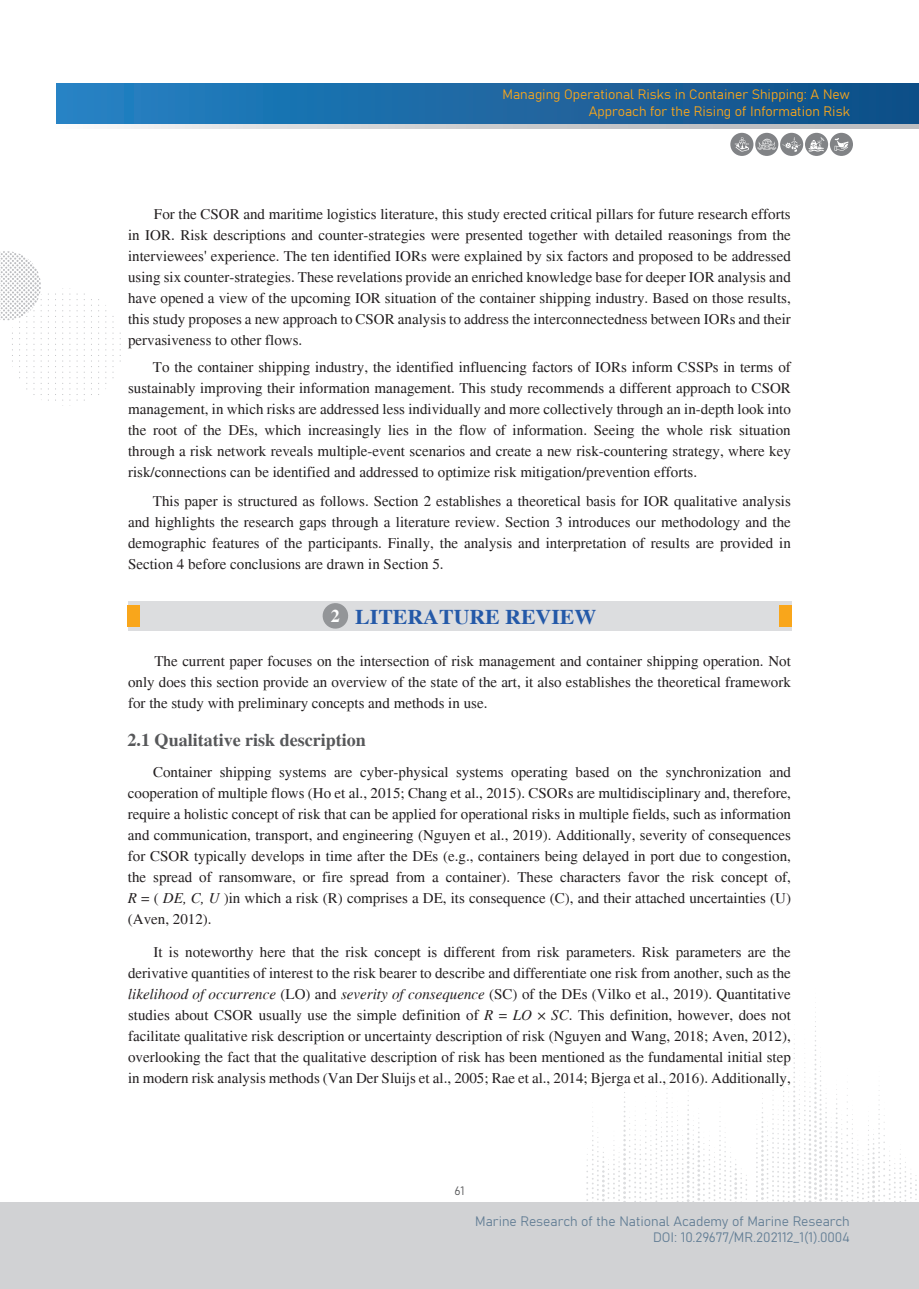
<style>
.page{position:relative;width:919px;height:1289px;background:#fff}
.page>*{position:absolute;margin:0;border:0;box-sizing:border-box;transform-origin:0 0}
.t1{font:700 21px "Times";color:#2459a8;scale:1.04 1}
.t2{font:700 18px "Times";color:#57585a}
.t3{font:15px/21px "Times";color:#231f20;text-align:justify}
.t4{font:13.5px/16.2px "Bahnschrift";color:#f9a61b;text-align:right}
.t5{font:13.5px/16.2px "Bahnschrift";color:#637e95;text-align:right}
.t6{font:12px "Bahnschrift";color:#57585a}
.s1{font-size:18px;color:#fff}
.s2{font-style:italic}
</style>
<div class="page">
<svg style="left:112px;top:316px;width:1px;height:62px"></svg>
<svg style="left:105px;top:305px;width:1px;height:84px"></svg>
<svg style="left:98px;top:299px;width:1px;height:96px"></svg>
<svg style="left:91px;top:299px;width:1px;height:96px"></svg>
<svg style="left:84px;top:293px;width:1px;height:107px"></svg>
<svg style="left:77px;top:293px;width:1px;height:107px"></svg>
<svg style="left:69px;top:288px;width:1px;height:118px"></svg>
<svg style="left:62px;top:288px;width:1px;height:118px"></svg>
<svg style="left:55px;top:293px;width:1px;height:107px"></svg>
<svg style="left:48px;top:293px;width:1px;height:107px"></svg>
<svg style="left:0;top:251px;width:42px;height:149px"></svg>
<svg style="left:756px;top:1007px;width:160px;height:282px"></svg>
<svg style="left:586px;top:1087px;width:161px;height:202px"></svg>
<svg style="left:110px;top:124px;width:808px;height:4px;background:#cecfd1"></svg>
<div style="left:56px;top:83px;width:862px;height:41px;background:linear-gradient(to right,#2582c3,#114e85)"></div>
<div style="left:730px;top:133px;width:23px;height:23px;background:#818386;border-radius:50%"></div>
<svg style="left:735px;top:137px;width:14px;height:14px"></svg>
<div style="left:755px;top:133px;width:23px;height:23px;background:#818386;border-radius:50%"></div>
<svg style="left:757px;top:139px;width:19px;height:11px"></svg>
<div style="left:829px;top:133px;width:23px;height:23px;background:#818386;border-radius:50%"></div>
<svg style="left:834px;top:138px;width:14px;height:13px"></svg>
<div style="left:780px;top:133px;width:23px;height:23px;background:#818386;border-radius:50%"></div>
<svg style="left:782px;top:137px;width:18px;height:15px"></svg>
<svg style="left:805px;top:133px;width:23px;height:23px"></svg>
<svg style="left:808px;top:137px;width:16px;height:14px"></svg>
<div style="left:0;top:1202px;width:918px;height:86px;background:#d1d2d4"></div>
<div style="left:128px;top:601px;width:663px;height:29px;background:#dcdddf"></div>
<div style="left:128px;top:605px;width:12px;height:21px;background:#f9a61b"></div>
<div style="left:778px;top:605px;width:13px;height:21px;background:#f9a61b"></div>
<svg style="left:322px;top:603px;width:27px;height:26px"></svg>
<p class="t4" style="left:502px;top:86px;width:349px">Managing Operational Risks in Container Shipping: A New<br>Approach for the Rising of Information Risk</p>
<p class="t3" style="left:128px;top:203px;width:664px;text-indent:26px">For the CSOR and maritime logistics literature, this study erected critical pillars for future research efforts in IOR. Risk descriptions and counter-strategies were presented together with detailed reasonings from the interviewees' experience. The ten identified IORs were explained by six factors and proposed to be addressed using six counter-strategies. These revelations provide an enriched knowledge base for deeper IOR analysis and have opened a view of the upcoming IOR situation of the container shipping industry. Based on those results, this study proposes a new approach to CSOR analysis to address the interconnectedness between IORs and their pervasiveness to other flows.</p>
<p class="t3" style="left:128px;top:356px;width:664px;text-indent:25px">To the container shipping industry, the identified influencing factors of IORs inform CSSPs in terms of sustainably improving their information management. This study recommends a different approach to CSOR management, in which risks are addressed less individually and more collectively through an in-depth look into the root of the DEs, which increasingly lies in the flow of information. Seeing the whole risk situation through a risk network reveals multiple-event scenarios and create a new risk-countering strategy, where key risk/connections can be identified and addressed to optimize risk mitigation/prevention efforts.</p>
<p class="t3" style="left:128px;top:490px;width:664px;text-indent:25px">This paper is structured as follows. Section 2 establishes a theoretical basis for IOR qualitative analysis and highlights the research gaps through a literature review. Section 3 introduces our methodology and the demographic features of the participants. Finally, the analysis and interpretation of results are provided in Section 4 before conclusions are drawn in Section 5.</p>
<h1 class="t1" style="left:331px;top:604px;width:257px"><span class="s1">2</span> LITERATURE REVIEW</h1>
<p class="t3" style="left:128px;top:651px;width:664px;text-indent:26px">The current paper focuses on the intersection of risk management and container shipping operation. Not only does this section provide an overview of the state of the art, it also establishes the theoretical framework for the study with preliminary concepts and methods in use.</p>
<p class="t2" style="left:128px;top:729px;width:240px">2.1 Qualitative risk description</p>
<p class="t3" style="left:128px;top:761px;width:664px;text-indent:25px">Container shipping systems are cyber-physical systems operating based on the synchronization and cooperation of multiple flows (Ho et al., 2015; Chang et al., 2015). CSORs are multidisciplinary and, therefore, require a holistic concept of risk that can be applied for operational risks in multiple fields, such as information and communication, transport, and engineering (Nguyen et al., 2019). Additionally, severity of consequences for CSOR typically develops in time after the DEs (e.g., containers being delayed in port due to congestion, the spread of ransomware, or fire spread from a container). These characters favor the risk concept of, <span class="s2">R</span> = ( <span class="s2">DE, C, U</span> )in which a risk (R) comprises a DE, its consequence (C), and their attached uncertainties (U) (Aven, 2012).</p>
<p class="t3" style="left:128px;top:941px;width:664px;text-indent:25px">It is noteworthy here that the risk concept is different from risk parameters. Risk parameters are the derivative quantities of interest to the risk bearer to describe and differentiate one risk from another, such as the <span class="s2">likelihood of occurrence</span> (LO) and <span class="s2">severity of consequence</span> (SC) of the DEs (Vilko et al., 2019). Quantitative studies about CSOR usually use the simple definition of <span class="s2">R</span> = <span class="s2">LO</span> × <span class="s2">SC</span>. This definition, however, does not facilitate qualitative risk description or uncertainty description of risk (Nguyen and Wang, 2018; Aven, 2012), overlooking the fact that the qualitative description of risk has been mentioned as the fundamental initial step in modern risk analysis methods (Van Der Sluijs et al., 2005; Rae et al., 2014; Bjerga et al., 2016). Additionally,</p>
<p class="t6" style="left:454px;top:1181px;width:12px">61</p>
<p class="t5" style="left:475px;top:1212px;width:376px">Marine Research of the National Academy of Marine Research<br>DOI: 10.29677/MR.202112_1(1).0004</p>
</div>
